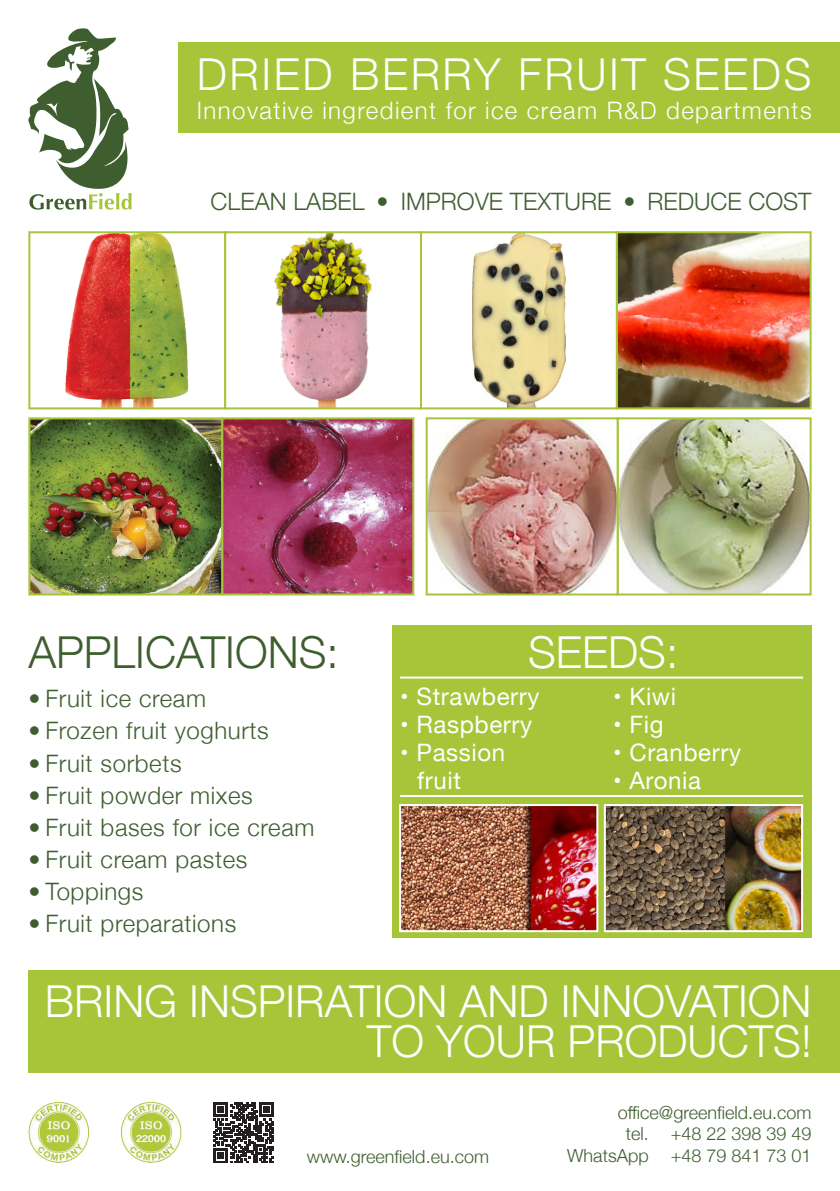
<style>
.page{position:relative;width:840px;height:1191px;background:#fff}
.page>*{position:absolute;margin:0;border:0;box-sizing:border-box;transform-origin:0 0}
.t1{font:300 44px/39.6px "Helvetica Neue";color:#fff;text-align:right}
.t2{font:300 44px "Helvetica Neue";letter-spacing:.06em;color:#fff}
.t3{font:300 44px "Helvetica Neue";color:#3f5e30}
.t4{font:300 24px "Helvetica Neue";letter-spacing:.025em;color:#3f5e30}
.t5{font:24px/28px "Helvetica Neue";letter-spacing:.025em;color:#fff}
.t6{font:300 24px "Helvetica Neue";letter-spacing:.06em;color:#fff}
.t7{font:300 24px "Helvetica Neue";color:#3f5e30}
.t8{font:300 18px/21.6px "Helvetica Neue";color:#3f5e30;text-align:right}
</style>
<div class="page">
<div style="left:178px;top:43px;width:661px;height:90px;background:#a6c539"></div>
<div style="left:28px;top:970px;width:811px;height:102px;background:#a6c539"></div>
<div style="left:391px;top:625px;width:420px;height:312px;background:#a6c539"></div>
<svg style="left:28px;top:28px;width:104px;height:182px"></svg>
<img style="left:28px;top:1101px;width:153px;height:61px">
<svg style="left:213px;top:1102px;width:61px;height:60px"></svg>
<img style="left:31px;top:420px;width:380px;height:172px">
<div style="left:28px;top:417px;width:195px;height:178px;border:2px solid #a6c539"></div>
<div style="left:221px;top:417px;width:193px;height:178px;border:2px solid #a6c539"></div>
<img style="left:619px;top:420px;width:189px;height:172px">
<div style="left:616px;top:417px;width:195px;height:178px;border:2px solid #a6c539"></div>
<img style="left:618px;top:234px;width:190px;height:172px">
<div style="left:615px;top:231px;width:196px;height:178px;border:2px solid #a6c539"></div>
<img style="left:472px;top:234px;width:93px;height:172px">
<div style="left:420px;top:231px;width:197px;height:178px;border:2px solid #a6c539"></div>
<img style="left:66px;top:234px;width:123px;height:172px">
<div style="left:28px;top:231px;width:198px;height:178px;border:2px solid #a6c539"></div>
<img style="left:274px;top:234px;width:97px;height:172px">
<div style="left:224px;top:231px;width:198px;height:178px;border:2px solid #a6c539"></div>
<img style="left:428px;top:420px;width:187px;height:172px">
<div style="left:425px;top:417px;width:193px;height:178px;border:2px solid #a6c539"></div>
<img style="left:606px;top:807px;width:193px;height:122px">
<div style="left:603px;top:804px;width:199px;height:128px;border:2px solid #fff"></div>
<img style="left:402px;top:807px;width:193px;height:122px">
<div style="left:399px;top:804px;width:199px;height:128px;border:2px solid #fff"></div>
<hr style="left:400px;top:795px;width:402px;height:2px;background:#fff">
<hr style="left:400px;top:676px;width:402px;height:2px;background:#fff">
<h1 class="t2" style="left:197px;top:39px;width:615px">DRIED BERRY FRUIT SEEDS</h1>
<p class="t6" style="left:197px;top:91px;width:616px">Innovative ingredient for ice cream R&amp;D departments</p>
<p class="t7" style="left:210px;top:182px;width:602px">CLEAN LABEL • IMPROVE TEXTURE • REDUCE COST</p>
<h1 class="t3" style="left:28px;top:616px;width:312px">APPLICATIONS:</h1>
<h1 class="t1" style="left:528px;top:629px;width:151px">SEEDS:</h1>
<p class="t4" style="left:28px;top:679px;width:179px">• Fruit ice cream</p>
<p class="t4" style="left:28px;top:711px;width:242px">• Frozen fruit yoghurts</p>
<p class="t4" style="left:28px;top:743px;width:155px">• Fruit sorbets</p>
<p class="t4" style="left:28px;top:775px;width:226px">• Fruit powder mixes</p>
<p class="t4" style="left:28px;top:808px;width:287px">• Fruit bases for ice cream</p>
<p class="t4" style="left:28px;top:840px;width:220px">• Fruit cream pastes</p>
<p class="t4" style="left:28px;top:872px;width:117px">• Toppings</p>
<p class="t4" style="left:28px;top:904px;width:209px">• Fruit preparations</p>
<p class="t5" style="left:400px;top:683px;width:141px">• Strawberry</p>
<p class="t5" style="left:400px;top:711px;width:133px">• Raspberry</p>
<p class="t5" style="left:417px;top:739px;width:89px;text-indent:-17px">• Passion fruit</p>
<p class="t5" style="left:612px;top:683px;width:65px">• Kiwi</p>
<p class="t5" style="left:612px;top:711px;width:52px">• Fig</p>
<p class="t5" style="left:612px;top:740px;width:129px">• Cranberry</p>
<p class="t5" style="left:612px;top:768px;width:89px">• Aronia</p>
<h1 class="t1" style="left:45px;top:978px;width:767px">BRING INSPIRATION AND INNOVATION<br>TO YOUR PRODUCTS!</h1>
<p class="t8" style="left:306px;top:1144px;width:184px">www.greenfield.eu.com</p>
<p class="t8" style="left:567px;top:1100px;width:246px">office@greenfield.eu.com<br>tel. +48 22 398 39 49<br>WhatsApp +48 79 841 73 01</p>
</div>
